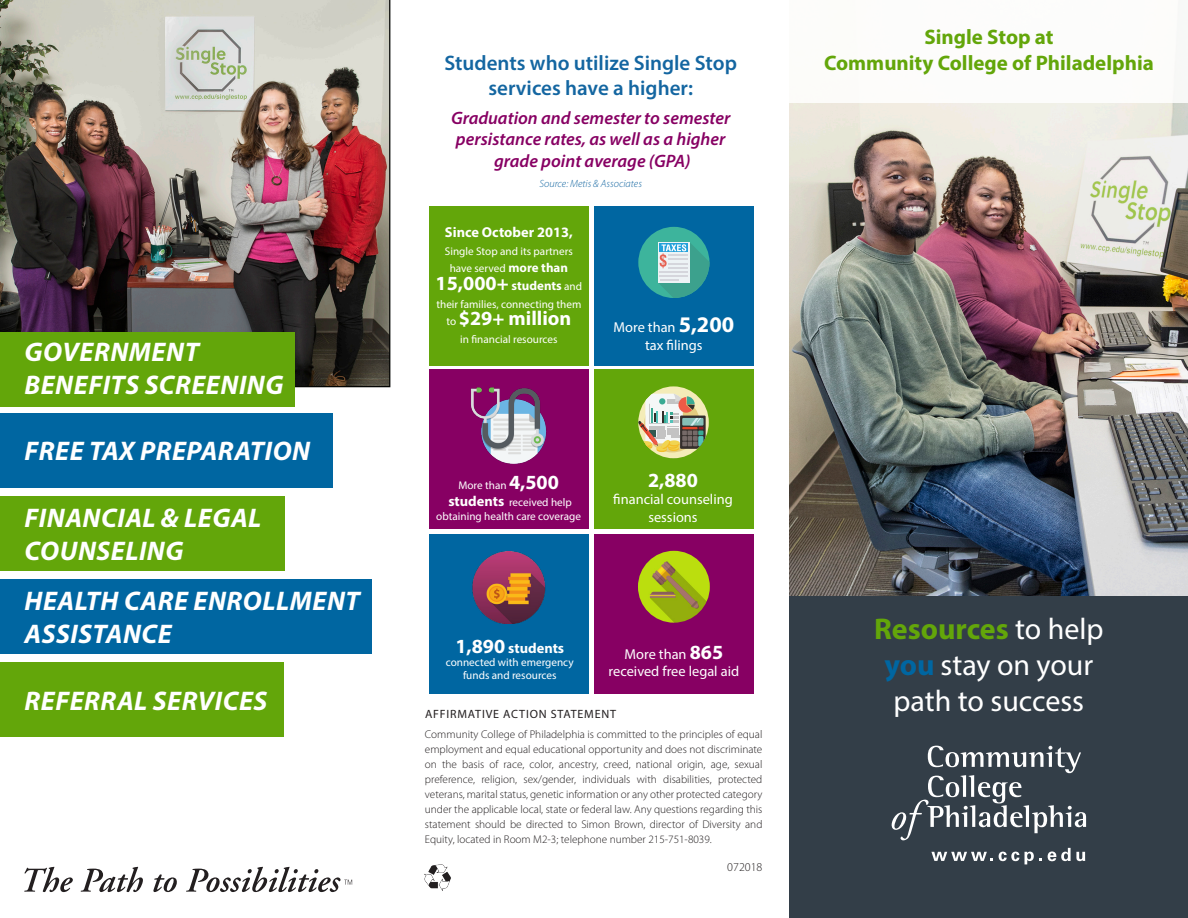
<style>
.page{position:relative;width:1188px;height:918px;background:#fff}
.page>*{position:absolute;margin:0;border:0;box-sizing:border-box;transform-origin:0 0}
.t1{font:30px "Myriad Pro";color:#fff}
.t2{font:700 30px "Myriad Pro";color:#63a60a}
.t3{font:italic 700 27px/32.4px "Myriad Pro";letter-spacing:.02em;color:#fff}
.t4{font:600 21px "Myriad Pro";color:#1466a1}
.t5{font:700 21px "Myriad Pro";color:#63a60a}
.t6{font:700 20.1px "Myriad Pro";color:#fff}
.t7{font:italic 600 18px/21.6px "Myriad Pro";color:#870063;text-align:center}
.t8{font:14.4px/17.5px "Myriad Pro";color:#fff;text-align:center}
.t9{font:700 14.4px "Myriad Pro";color:#fff}
.t10{font:700 12.9px "Myriad Pro";color:#fff}
.t11{font:12px "Myriad Pro";letter-spacing:.07em;color:#231f20}
.t12{font:300 12px "Myriad Pro";color:#231f20}
.t13{font:300 11.25px/15px "Myriad Pro";color:#231f20;text-align:justify}
.t14{font:11.25px/17.5px "Myriad Pro";color:#fff;text-align:center}
.t15{font:italic 300 10.5px "Myriad Pro";color:#1466a1}
.s1{font-weight:700;font-size:12.9px}
.s2{font-size:20.1px}
.s3{font-weight:400;font-size:11.25px}
.s4{font-weight:700;font-size:22.35px}
.s5{font-weight:700;font-size:20.1px}
.s6{font-weight:700;font-size:14.4px}
.s7{font-weight:400;color:#fff}
.s8{font-weight:700;color:#0066a1}
</style>
<div class="page">
<img style="left:790px;top:103px;width:398px;height:493px">
<div style="left:790px;top:596px;width:398px;height:322px;background:#333e48"></div>
<svg style="left:892px;top:746px;width:194px;height:94px"></svg>
<svg style="left:931px;top:852px;width:62px;height:9px"></svg>
<svg style="left:999px;top:852px;width:20px;height:9px"></svg>
<svg style="left:1025px;top:852px;width:9px;height:12px"></svg>
<svg style="left:1048px;top:848px;width:37px;height:13px"></svg>
<img style="left:424px;top:864px;width:27px;height:27px">
<svg style="left:24px;top:867px;width:328px;height:25px"></svg>
<div style="left:429px;top:206px;width:160px;height:160px;background:#63a60a"></div>
<div style="left:429px;top:369px;width:160px;height:160px;background:#870063"></div>
<div style="left:594px;top:206px;width:160px;height:160px;background:#0066a1"></div>
<div style="left:594px;top:369px;width:160px;height:160px;background:#63a60a"></div>
<div style="left:429px;top:534px;width:160px;height:160px;background:#0066a1"></div>
<div style="left:594px;top:534px;width:160px;height:160px;background:#870063"></div>
<div style="left:638px;top:227px;width:71px;height:71px;background:#3db49c;border-radius:50%"></div>
<svg style="left:658px;top:242px;width:51px;height:56px"></svg>
<img style="left:470px;top:387px;width:77px;height:77px">
<img style="left:472px;top:552px;width:74px;height:71px">
<svg style="left:638px;top:386px;width:71px;height:72px"></svg>
<svg style="left:641px;top:441px;width:10px;height:5px"></svg>
<img style="left:638px;top:551px;width:72px;height:72px;border-radius:36px">
<img style="left:0;top:0;width:390px;height:387px">
<div style="left:0;top:413px;width:332px;height:75px;background:#0066a1"></div>
<div style="left:0;top:332px;width:295px;height:74px;background:#63a60a"></div>
<div style="left:0;top:579px;width:372px;height:75px;background:#0066a1"></div>
<div style="left:0;top:496px;width:285px;height:75px;background:#63a60a"></div>
<div style="left:0;top:662px;width:284px;height:75px;background:#63a60a"></div>
<p class="t3" style="left:25px;top:335px;width:261px">GOVERNMENT<br>BENEFITS SCREENING</p>
<p class="t3" style="left:25px;top:434px;width:287px">FREE TAX PREPARATION</p>
<p class="t3" style="left:25px;top:501px;width:238px">FINANCIAL &amp; LEGAL</p>
<p class="t3" style="left:25px;top:534px;width:161px">COUNSELING</p>
<p class="t3" style="left:25px;top:584px;width:337px">HEALTH CARE ENROLLMENT</p>
<p class="t3" style="left:25px;top:617px;width:149px">ASSISTANCE</p>
<p class="t3" style="left:25px;top:684px;width:244px">REFERRAL SERVICES</p>
<p class="t4" style="left:444px;top:49px;width:294px">Students who utilize Single Stop</p>
<p class="t4" style="left:488px;top:75px;width:206px">services have a higher:</p>
<p class="t7" style="left:451px;top:106px;width:281px">Graduation and semester to semester persistance rates, as well as a higher grade point average (GPA)</p>
<p class="t15" style="left:539px;top:178px;width:104px">Source: Metis &amp; Associates</p>
<p class="t9" style="left:445px;top:223px;width:129px">Since October 2013,</p>
<p class="t14" style="left:445px;top:242px;width:129px">Single Stop and its partners have served <span class="s1">more than</span></p>
<p class="t10" style="left:436px;top:277px;width:148px"><span class="s2">15,000+</span> students <span class="s3">and</span></p>
<p class="t14" style="left:436px;top:295px;width:146px">their families, connecting them</p>
<p class="t6" style="left:446px;top:305px;width:127px"><span class="s3">to</span> $29+ million</p>
<p class="t14" style="left:460px;top:330px;width:99px">in financial resources</p>
<p class="t8" style="left:614px;top:318px;width:122px">More than <span class="s4">5,200</span></p>
<p class="t8" style="left:645px;top:336px;width:59px">tax filings</p>
<p class="t14" style="left:448px;top:476px;width:125px">More than <span class="s5">4,500 </span><span class="s6">students</span> received help</p>
<p class="t14" style="left:436px;top:507px;width:146px">obtaining health care coverage</p>
<p class="t6" style="left:648px;top:467px;width:51px">2,880</p>
<p class="t8" style="left:613px;top:490px;width:121px">financial counseling sessions</p>
<p class="t9" style="left:455px;top:638px;width:110px"><span class="s2">1,890</span> students</p>
<p class="t14" style="left:446px;top:653px;width:130px">connected with emergency</p>
<p class="t14" style="left:463px;top:667px;width:95px">funds and resources</p>
<p class="t8" style="left:609px;top:645px;width:132px">More than <span class="s5">865 </span>received free legal aid</p>
<p class="t11" style="left:425px;top:707px;width:193px">AFFIRMATIVE ACTION STATEMENT</p>
<p class="t13" style="left:425px;top:726px;width:339px">Community College of Philadelphia is committed to the principles of equal employment and equal educational opportunity and does not discriminate on the basis of race, color, ancestry, creed, national origin, age, sexual preference, religion, sex/gender, individuals with disabilities, protected veterans, marital status, genetic information or any other protected category under the applicable local, state or federal law. Any questions regarding this statement should be directed to Simon Brown, director of Diversity and Equity, located in Room M2-3; telephone number 215-751-8039.</p>
<p class="t12" style="left:727px;top:861px;width:37px">072018</p>
<p class="t5" style="left:924px;top:24px;width:131px">Single Stop at</p>
<p class="t5" style="left:824px;top:49px;width:331px">Community College of Philadelphia</p>
<p class="t2" style="left:874px;top:610px;width:231px">Resources <span class="s7">to help</span></p>
<p class="t1" style="left:885px;top:647px;width:210px"><span class="s8">you</span> stay on your</p>
<p class="t1" style="left:894px;top:683px;width:192px">path to success</p>
</div>
